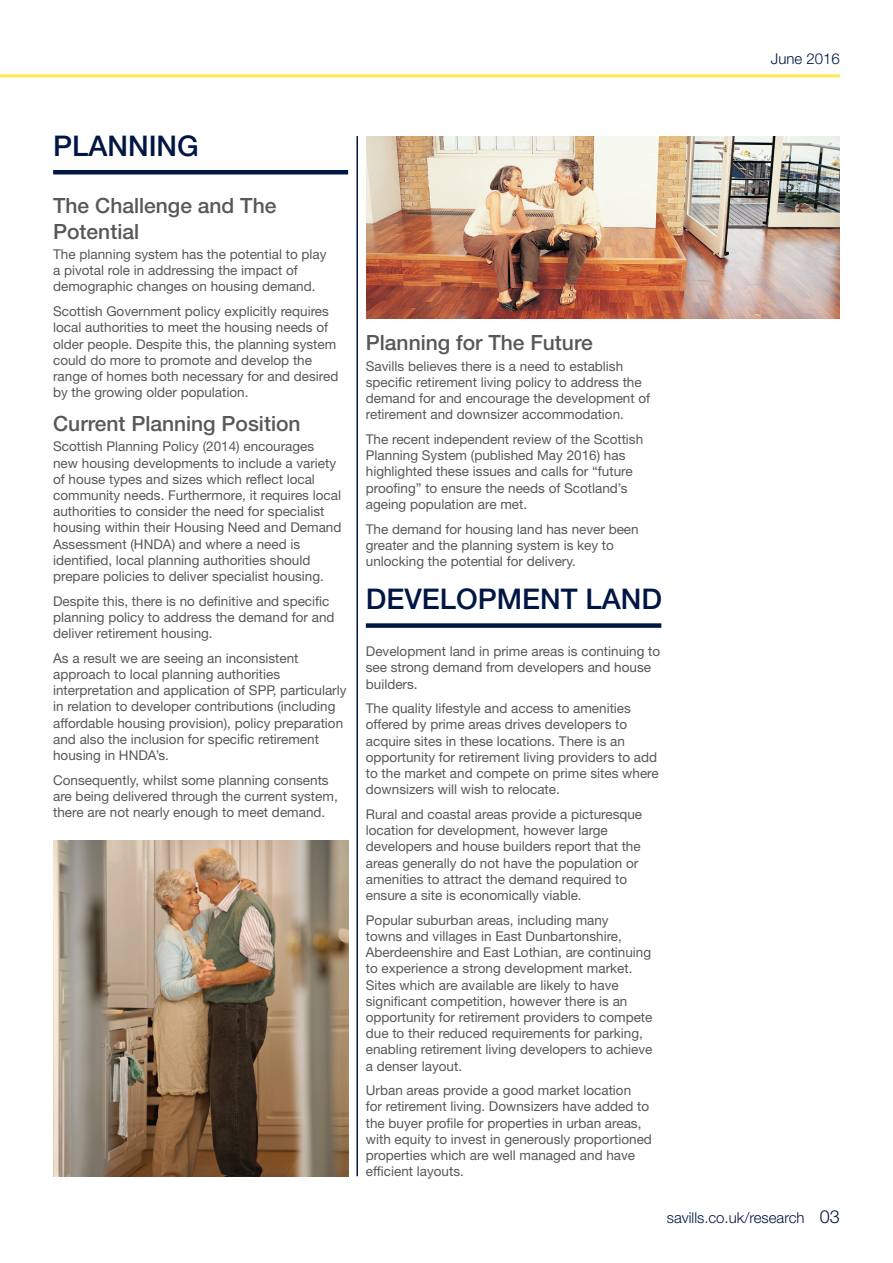
<style>
.page{position:relative;width:893px;height:1263px;background:#fff}
.page>*{position:absolute;margin:0;border:0;box-sizing:border-box;transform-origin:0 0}
.t1{font:500 28.5px "Helvetica Neue LT Std";color:#001643}
.t2{font:500 21px/25.2px "Helvetica Neue LT Std";color:#57585a}
.t3{font:300 15px "Helvetica Neue LT Std";color:#001643}
.t4{font:13.5px/16.2px "Helvetica Neue LT Std";color:#57585a}
.s1{font-size:18px}
</style>
<div class="page">
<hr style="left:0;top:74px;width:840px;height:3px;background:#ffe94d">
<img style="left:53px;top:840px;width:296px;height:336px">
<img style="left:366px;top:136px;width:474px;height:182px">
<hr style="left:53px;top:170px;width:295px;height:4px;background:#001643">
<div style="left:366px;top:623px;width:295px;height:5px;background:#001643"></div>
<hr style="left:356px;top:136px;width:2px;height:1040px;background:#001643">
<p class="t3" style="left:771px;top:49px;width:70px">June 2016</p>
<p class="t1" style="left:53px;top:129px;width:147px">PLANNING</p>
<p class="t2" style="left:53px;top:193px;width:225px">The Challenge and The<br>Potential</p>
<p class="t4" style="left:53px;top:246px;width:275px">The planning system has the potential to play a pivotal role in addressing the impact of demographic changes on housing demand.</p>
<p class="t4" style="left:53px;top:303px;width:287px">Scottish Government policy explicitly requires local authorities to meet the housing needs of older people. Despite this, the planning system could do more to promote and develop the range of homes both necessary for and desired by the growing older population.</p>
<p class="t2" style="left:53px;top:411px;width:249px">Current Planning Position</p>
<p class="t4" style="left:53px;top:438px;width:290px">Scottish Planning Policy (2014) encourages new housing developments to include a variety of house types and sizes which reflect local community needs. Furthermore, it requires local authorities to consider the need for specialist housing within their Housing Need and Demand Assessment (HNDA) and where a need is identified, local planning authorities should prepare policies to deliver specialist housing.</p>
<p class="t4" style="left:53px;top:593px;width:283px">Despite this, there is no definitive and specific planning policy to address the demand for and deliver retirement housing.</p>
<p class="t4" style="left:53px;top:650px;width:295px">As a result we are seeing an inconsistent approach to local planning authorities interpretation and application of SPP, particularly in relation to developer contributions (including affordable housing provision), policy preparation and also the inclusion for specific retirement housing in HNDA’s.</p>
<p class="t4" style="left:53px;top:772px;width:286px">Consequently, whilst some planning consents are being delivered through the current system, there are not nearly enough to meet demand.</p>
<p class="t2" style="left:366px;top:330px;width:228px">Planning for The Future</p>
<p class="t4" style="left:366px;top:358px;width:286px">Savills believes there is a need to establish specific retirement living policy to address the demand for and encourage the development of retirement and downsizer accommodation.</p>
<p class="t4" style="left:366px;top:431px;width:279px">The recent independent review of the Scottish Planning System (published May 2016) has highlighted these issues and calls for “future proofing” to ensure the needs of Scotland’s ageing population are met.</p>
<p class="t4" style="left:366px;top:520px;width:274px">The demand for housing land has never been greater and the planning system is key to unlocking the potential for delivery.</p>
<p class="t1" style="left:366px;top:581px;width:298px">DEVELOPMENT LAND</p>
<p class="t4" style="left:366px;top:643px;width:296px">Development land in prime areas is continuing to see strong demand from developers and house builders.</p>
<p class="t4" style="left:366px;top:700px;width:294px">The quality lifestyle and access to amenities offered by prime areas drives developers to acquire sites in these locations. There is an opportunity for retirement living providers to add to the market and compete on prime sites where downsizers will wish to relocate.</p>
<p class="t4" style="left:366px;top:806px;width:278px">Rural and coastal areas provide a picturesque location for development, however large developers and house builders report that the areas generally do not have the population or amenities to attract the demand required to ensure a site is economically viable.</p>
<p class="t4" style="left:366px;top:912px;width:288px">Popular suburban areas, including many<br>towns and villages in East Dunbartonshire, Aberdeenshire and East Lothian, are continuing to experience a strong development market.<br>Sites which are available are likely to have significant competition, however there is an opportunity for retirement providers to compete due to their reduced requirements for parking, enabling retirement living developers to achieve a denser layout.</p>
<p class="t4" style="left:366px;top:1082px;width:288px">Urban areas provide a good market location<br>for retirement living. Downsizers have added to the buyer profile for properties in urban areas, with equity to invest in generously proportioned properties which are well managed and have efficient layouts.</p>
<p class="t3" style="left:667px;top:1208px;width:174px">savills.co.uk/research <span class="s1">03</span></p>
</div>
